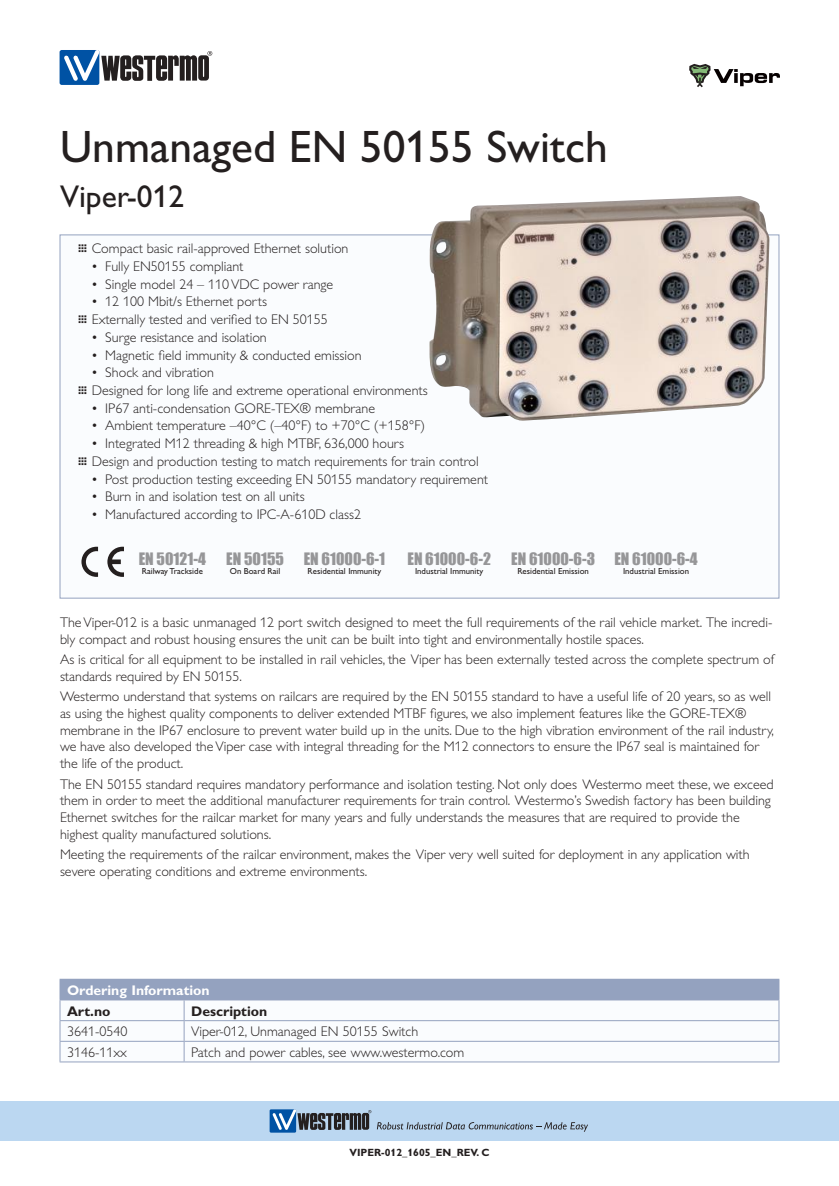
<style>
.page{position:relative;width:839px;height:1186px;background:#fff}
.page>*{position:absolute;margin:0;border:0;box-sizing:border-box;transform-origin:0 0}
.t1{font:45.5px "Gill Alt One Mod";color:#241f1f}
.t2{font:31.5px "Gill Alt One Mod";color:#241f1f}
.t3{font:15.75px "Impact";color:#969698}
.t4{font:300 14px/16.6px "Gill Alt One Mod";color:#241f1f}
.t5{font:700 14px "Gill Alt One Mod";color:#fff}
.t6{font:700 14px "Gill Alt One Mod";color:#241f1f}
.t7{font:700 10.5px "Gill Alt One Mod";color:#241f1f}
.t8{font:8.75px "Gill Alt One Mod";color:#241f1f}
.s1{font-weight:400}
</style>
<div class="page">
<div style="left:0;top:1101px;width:838px;height:40px;background:#bbd7f1"></div>
<div style="left:269px;top:1109px;width:27px;height:23px;background:#0052a4"></div>
<svg style="left:272px;top:1109px;width:99px;height:21px"></svg>
<svg style="left:377px;top:1122px;width:211px;height:9px"></svg>
<div style="left:60px;top:50px;width:39px;height:35px;background:#0052a4;border-radius:2px"></div>
<svg style="left:64px;top:50px;width:148px;height:31px"></svg>
<div style="left:60px;top:234px;width:719px;height:364px;background:#fafcfe;border:1px solid #94a2bf"></div>
<div style="left:60px;top:979px;width:718px;height:21px;background:#94a2bf"></div>
<svg style="left:61px;top:1000px;width:717px;height:61px"></svg>
<hr style="left:60px;top:978px;width:124px;height:1px;background:#94a2bf">
<hr style="left:184px;top:978px;width:595px;height:1px;background:#94a2bf">
<hr style="left:60px;top:1020px;width:124px;height:1px;background:#94a2bf">
<hr style="left:184px;top:1020px;width:595px;height:1px;background:#94a2bf">
<hr style="left:60px;top:1041px;width:124px;height:1px;background:#94a2bf">
<svg style="left:60px;top:1000px;width:1px;height:61px"></svg>
<hr style="left:184px;top:1041px;width:595px;height:1px;background:#94a2bf">
<svg style="left:184px;top:1000px;width:1px;height:61px"></svg>
<svg style="left:778px;top:979px;width:1px;height:82px"></svg>
<hr style="left:60px;top:1061px;width:124px;height:1px;background:#94a2bf">
<hr style="left:184px;top:1061px;width:595px;height:1px;background:#94a2bf">
<svg style="left:689px;top:63px;width:90px;height:25px"></svg>
<img style="left:429px;top:196px;width:340px;height:224px">
<svg style="left:81px;top:547px;width:17px;height:30px"></svg>
<svg style="left:107px;top:547px;width:17px;height:30px"></svg>
<h1 class="t1" style="left:60px;top:121px;width:549px">Unmanaged EN 50155 Switch</h1>
<h2 class="t2" style="left:60px;top:179px;width:126px">Viper-012</h2>
<p class="t4" style="left:78px;top:240px;width:272px"><span class="s1">…</span> Compact basic rail-approved Ethernet solution</p>
<p class="t4" style="left:91px;top:258px;width:154px">• Fully EN50155 compliant</p>
<p class="t4" style="left:91px;top:276px;width:243px">• Single model 24 – 110 VDC power range</p>
<p class="t4" style="left:78px;top:293px;width:251px;line-height:17.7px;text-indent:13px">• 12 100 Mbit/s Ethernet ports<br><span class="s1">…</span> Externally tested and verified to EN 50155</p>
<p class="t4" style="left:91px;top:329px;width:177px">• Surge resistance and isolation</p>
<p class="t4" style="left:91px;top:346px;width:272px">• Magnetic field immunity &amp; conducted emission</p>
<p class="t4" style="left:78px;top:364px;width:351px;line-height:17.7px;text-indent:13px">• Shock and vibration<br><span class="s1">…</span> Designed for long life and extreme operational environments</p>
<p class="t4" style="left:91px;top:400px;width:285px">• IP67 anti-condensation GORE-TEX® membrane</p>
<p class="t4" style="left:91px;top:417px;width:335px">• Ambient temperature –40°C (–40°F) to +70°C (+158°F)</p>
<p class="t4" style="left:78px;top:435px;width:402px;line-height:17.7px;text-indent:13px">• Integrated M12 threading &amp; high MTBF, 636,000 hours<br><span class="s1">…</span> Design and production testing to match requirements for train control</p>
<p class="t4" style="left:91px;top:471px;width:398px">• Post production testing exceeding EN 50155 mandatory requirement</p>
<p class="t4" style="left:91px;top:488px;width:215px">• Burn in and isolation test on all units</p>
<p class="t4" style="left:91px;top:506px;width:271px">• Manufactured according to IPC-A-610D class2</p>
<p class="t3" style="left:139px;top:546px;width:69px">EN 50121-4</p>
<p class="t8" style="left:142px;top:566px;width:62px">Railway Trackside</p>
<p class="t3" style="left:226px;top:546px;width:59px">EN 50155</p>
<p class="t8" style="left:230px;top:566px;width:52px">On Board Rail</p>
<p class="t3" style="left:303px;top:546px;width:83px">EN 61000-6-1</p>
<p class="t8" style="left:307px;top:566px;width:75px">Residential Immunity</p>
<p class="t3" style="left:407px;top:546px;width:85px">EN 61000-6-2</p>
<p class="t8" style="left:415px;top:566px;width:70px">Industrial Immunity</p>
<p class="t3" style="left:511px;top:546px;width:85px">EN 61000-6-3</p>
<p class="t8" style="left:517px;top:566px;width:73px">Residential Emission</p>
<p class="t3" style="left:614px;top:546px;width:85px">EN 61000-6-4</p>
<p class="t8" style="left:623px;top:566px;width:68px">Industrial Emission</p>
<p class="t4" style="left:60px;top:614px;width:713px">The Viper-012 is a basic unmanaged 12 port switch designed to meet the full requirements of the rail vehicle market. The incredi&shy;bly compact and robust housing ensures the unit can be built into tight and environmentally hostile spaces.</p>
<p class="t4" style="left:60px;top:651px;width:715px">As is critical for all equipment to be installed in rail vehicles, the Viper has been externally tested across the complete spectrum of standards required by EN 50155.</p>
<p class="t4" style="left:60px;top:688px;width:715px">Westermo understand that systems on railcars are required by the EN 50155 standard to have a useful life of 20 years, so as well as using the highest quality components to deliver extended MTBF figures, we also implement features like the GORE-TEX® membrane in the IP67 enclosure to prevent water build up in the units. Due to the high vibration environment of the rail industry, we have also developed the Viper case with integral threading for the M12 connectors to ensure the IP67 seal is maintained for the life of the product.</p>
<p class="t4" style="left:60px;top:775px;width:715px">The EN 50155 standard requires mandatory performance and isolation testing. Not only does Westermo meet these, we exceed them in order to meet the additional manufacturer requirements for train control. Westermo’s Swedish factory has been building Ethernet switches for the railcar market for many years and fully understands the measures that are required to provide the highest quality manufactured solutions.</p>
<p class="t4" style="left:60px;top:846px;width:691px">Meeting the requirements of the railcar environment, makes the Viper very well suited for deployment in any application with severe operating conditions and extreme environments.</p>
<p class="t5" style="left:67px;top:982px;width:144px">Ordering Information</p>
<p class="t6" style="left:67px;top:1003px;width:45px">Art.no</p>
<p class="t6" style="left:191px;top:1003px;width:78px">Description</p>
<p class="t4" style="left:67px;top:1023px;width:62px">3641-0540</p>
<p class="t4" style="left:191px;top:1023px;width:228px">Viper-012, Unmanaged EN 50155 Switch</p>
<p class="t4" style="left:67px;top:1044px;width:61px">3146-11xx</p>
<p class="t4" style="left:191px;top:1044px;width:275px">Patch and power cables, see www.westermo.com</p>
<p class="t7" style="left:349px;top:1146px;width:141px">VIPER-012_1605_EN_REV. C</p>
</div>
